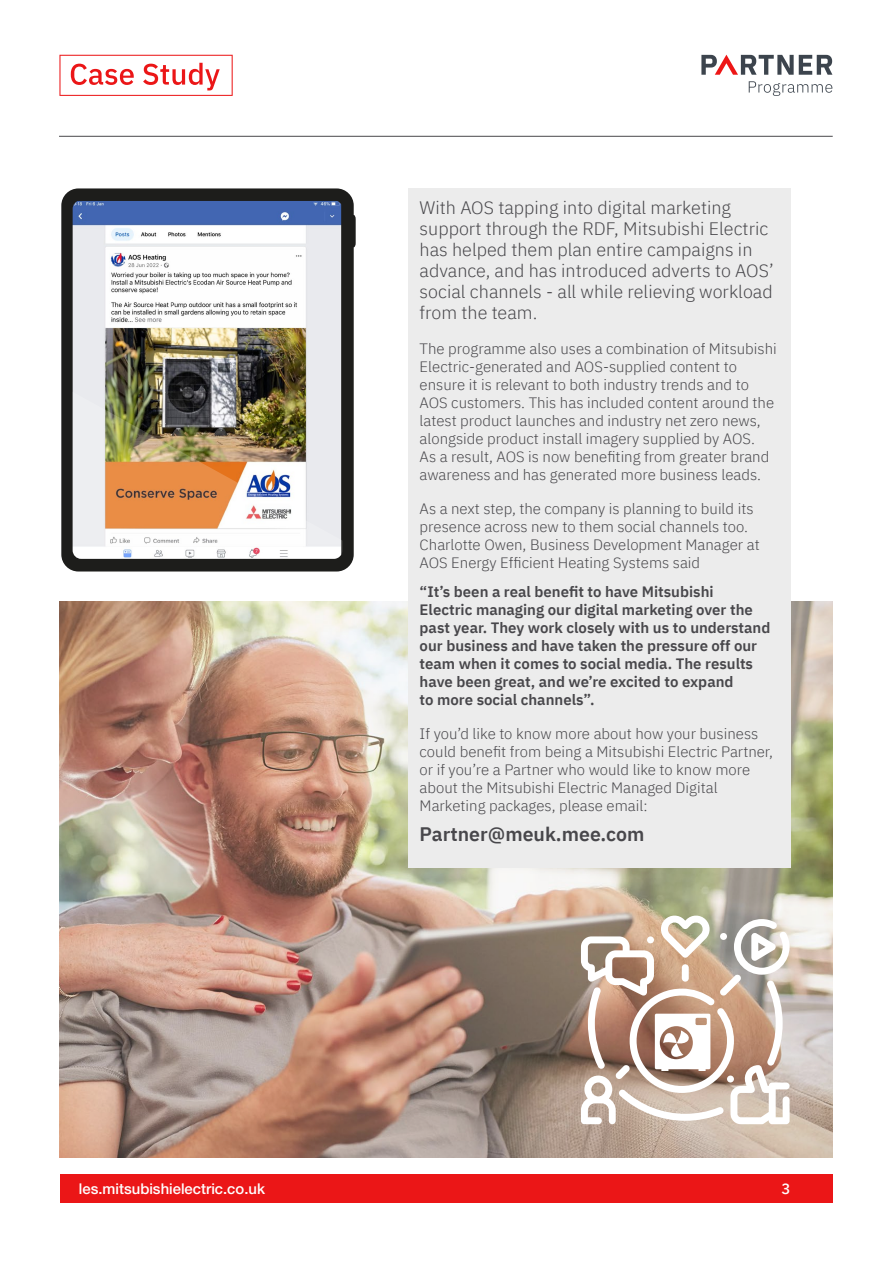
<style>
.page{position:relative;width:893px;height:1263px;background:#fff}
.page>*{position:absolute;margin:0;border:0;box-sizing:border-box;transform-origin:0 0}
.t1{font:600 19.5px "IBM Plex Sans";color:#48474b}
.t2{font:300 18px/21px "IBM Plex Sans";color:#48474b}
.t3{font:300 15px/18px "IBM Plex Sans";color:#48474b}
.t4{font:600 15px/18px "IBM Plex Sans";color:#48474b}
.t5{font:500 15px "IBM Plex Sans";color:#fff}
.t6{font:500 14.85px "Helvetica Neue LT Pro";color:#fff}
</style>
<div class="page">
<img style="left:60px;top:601px;width:773px;height:556px">
<div style="left:60px;top:1174px;width:773px;height:29px;background:#eb1617"></div>
<hr style="left:59px;top:136px;width:774px;height:1px;background:#48474b">
<div style="left:408px;top:188px;width:382px;height:680px;background:#ececec"></div>
<svg style="left:59px;top:55px;width:174px;height:41px"></svg>
<svg style="left:701px;top:55px;width:131px;height:41px"></svg>
<svg style="left:61px;top:188px;width:295px;height:383px;background:#31312f"></svg>
<img style="left:73px;top:201px;width:268px;height:184px">
<img style="left:73px;top:385px;width:269px;height:174px">
<svg style="left:581px;top:914px;width:209px;height:210px"></svg>
<p class="t6" style="left:79px;top:1180px;width:187px">les.mitsubishielectric.co.uk</p>
<p class="t2" style="left:420px;top:196px;width:356px">With AOS tapping into digital marketing support through the RDF, Mitsubishi Electric has helped them plan entire campaigns in advance, and has introduced adverts to AOS’ social channels - all while relieving workload from the team.</p>
<p class="t3" style="left:420px;top:338px;width:359px">The programme also uses a combination of Mitsubishi Electric-generated and AOS-supplied content to ensure it is relevant to both industry trends and to AOS customers. This has included content around the latest product launches and industry net zero news, alongside product install imagery supplied by AOS.<br>As a result, AOS is now benefiting from greater brand awareness and has generated more business leads.</p>
<p class="t3" style="left:420px;top:499px;width:342px">As a next step, the company is planning to build its presence across new to them social channels too.<br>Charlotte Owen, Business Development Manager at AOS Energy Efficient Heating Systems said</p>
<p class="t4" style="left:420px;top:581px;width:352px">“It’s been a real benefit to have Mitsubishi<br>Electric managing our digital marketing over the past year. They work closely with us to understand our business and have taken the pressure off our team when it comes to social media. The results have been great, and we’re excited to expand<br>to more social channels”.</p>
<p class="t3" style="left:420px;top:724px;width:355px">If you’d like to know more about how your business could benefit from being a Mitsubishi Electric Partner, or if you’re a Partner who would like to know more about the Mitsubishi Electric Managed Digital Marketing packages, please email:</p>
<h1 class="t1" style="left:420px;top:819px;width:226px">Partner@meuk.mee.com</h1>
<p class="t5" style="left:781px;top:1177px;width:10px">3</p>
</div>
